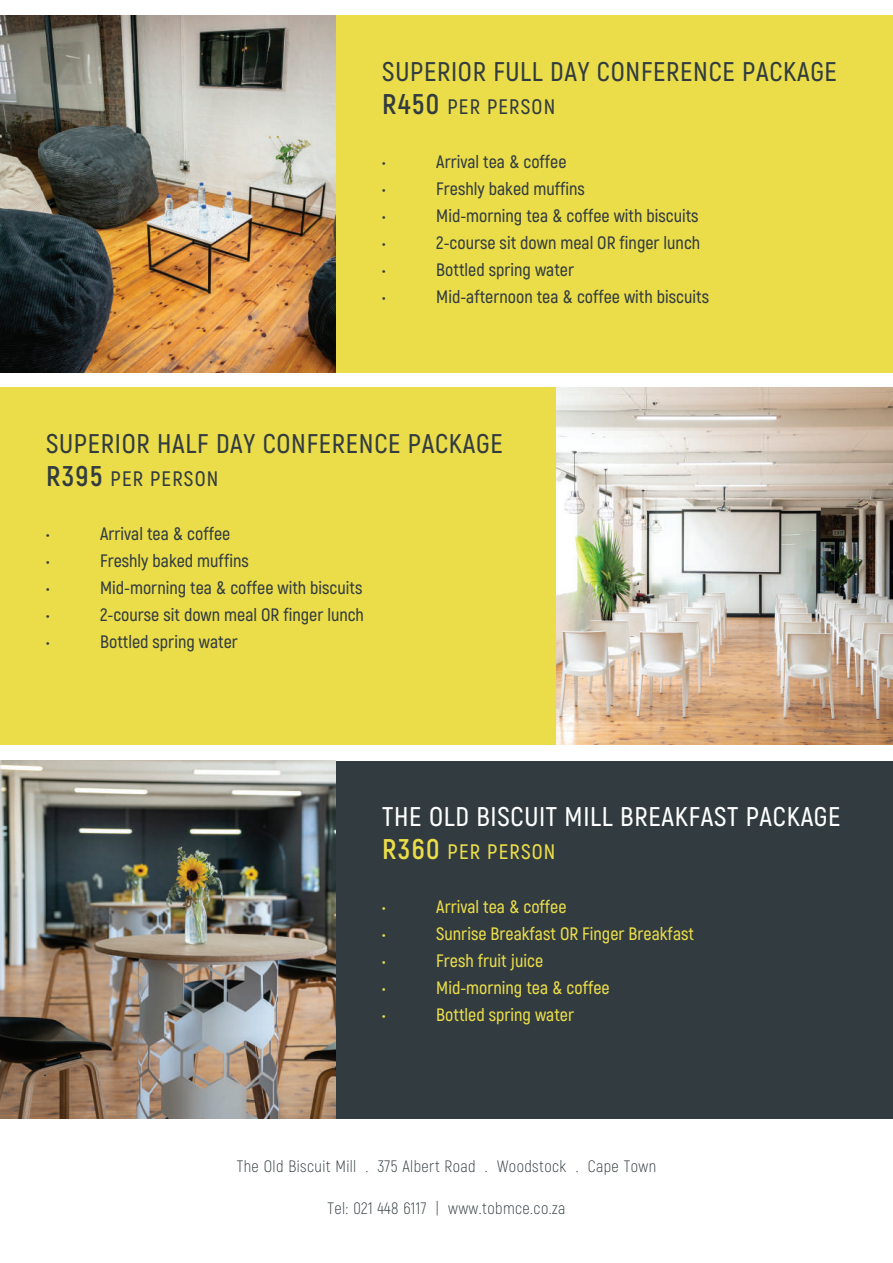
<style>
.page{position:relative;width:893px;height:1263px;background:#fff}
.page>*{position:absolute;margin:0;border:0;box-sizing:border-box;transform-origin:0 0}
.t1{font:600 27px "Akrobat";letter-spacing:.025em;color:#323c40}
.t2{font:600 27px "Akrobat";letter-spacing:.025em;color:#fff}
.t3{font:600 21px "Akrobat";letter-spacing:.055em;color:#323c40}
.t4{font:600 21px "Akrobat";letter-spacing:.055em;color:#ebdd4a}
.t5{font:600 18px "Akrobat";color:#323c40}
.t6{font:600 18px "Akrobat";color:#ebdd4a}
.t7{font:300 16.5px "Akrobat";letter-spacing:.025em;color:#323c40}
.s1{font-weight:700;font-size:28.5px}
</style>
<div class="page">
<img style="left:0;top:15px;width:336px;height:358px">
<div style="left:336px;top:15px;width:556px;height:358px;background:#ebdd4a"></div>
<div style="left:0;top:387px;width:556px;height:358px;background:#ebdd4a"></div>
<img style="left:556px;top:387px;width:337px;height:358px">
<div style="left:336px;top:760px;width:556px;height:358px;background:#323c40"></div>
<img style="left:0;top:761px;width:335px;height:357px">
<h1 class="t1" style="left:382px;top:55px;width:456px">SUPERIOR FULL DAY CONFERENCE PACKAGE</h1>
<p class="t3" style="left:382px;top:93px;width:174px"><span class="s1">R450</span> PER PERSON</p>
<p class="t5" style="left:382px;top:150px;width:5px">•</p>
<p class="t5" style="left:436px;top:150px;width:132px">Arrival tea &amp; coffee</p>
<p class="t5" style="left:382px;top:177px;width:5px">•</p>
<p class="t5" style="left:436px;top:177px;width:150px">Freshly baked muffins</p>
<p class="t5" style="left:382px;top:204px;width:5px">•</p>
<p class="t5" style="left:436px;top:204px;width:264px">Mid-morning tea &amp; coffee with biscuits</p>
<p class="t5" style="left:382px;top:231px;width:5px">•</p>
<p class="t5" style="left:436px;top:231px;width:265px">2-course sit down meal OR finger lunch</p>
<p class="t5" style="left:382px;top:258px;width:5px">•</p>
<p class="t5" style="left:436px;top:258px;width:139px">Bottled spring water</p>
<p class="t5" style="left:382px;top:285px;width:5px">•</p>
<p class="t5" style="left:436px;top:285px;width:274px">Mid-afternoon tea &amp; coffee with biscuits</p>
<h1 class="t1" style="left:46px;top:427px;width:458px">SUPERIOR HALF DAY CONFERENCE PACKAGE</h1>
<p class="t3" style="left:46px;top:465px;width:174px"><span class="s1">R395</span> PER PERSON</p>
<p class="t5" style="left:46px;top:522px;width:5px">•</p>
<p class="t5" style="left:100px;top:522px;width:132px">Arrival tea &amp; coffee</p>
<p class="t5" style="left:46px;top:549px;width:5px">•</p>
<p class="t5" style="left:100px;top:549px;width:150px">Freshly baked muffins</p>
<p class="t5" style="left:46px;top:576px;width:5px">•</p>
<p class="t5" style="left:100px;top:576px;width:264px">Mid-morning tea &amp; coffee with biscuits</p>
<p class="t5" style="left:46px;top:603px;width:5px">•</p>
<p class="t5" style="left:100px;top:603px;width:265px">2-course sit down meal OR finger lunch</p>
<p class="t5" style="left:46px;top:630px;width:5px">•</p>
<p class="t5" style="left:100px;top:630px;width:139px">Bottled spring water</p>
<h1 class="t2" style="left:382px;top:800px;width:460px">THE OLD BISCUIT MILL BREAKFAST PACKAGE</h1>
<p class="t4" style="left:382px;top:839px;width:175px"><span class="s1">R360</span> PER PERSON</p>
<p class="t6" style="left:382px;top:896px;width:5px">•</p>
<p class="t6" style="left:436px;top:896px;width:132px">Arrival tea &amp; coffee</p>
<p class="t6" style="left:382px;top:923px;width:5px">•</p>
<p class="t6" style="left:436px;top:923px;width:259px">Sunrise Breakfast OR Finger Breakfast</p>
<p class="t6" style="left:382px;top:950px;width:5px">•</p>
<p class="t6" style="left:436px;top:950px;width:108px">Fresh fruit juice</p>
<p class="t6" style="left:382px;top:977px;width:5px">•</p>
<p class="t6" style="left:436px;top:977px;width:175px">Mid-morning tea &amp; coffee</p>
<p class="t6" style="left:382px;top:1004px;width:5px">•</p>
<p class="t6" style="left:436px;top:1004px;width:139px">Bottled spring water</p>
<p class="t7" style="left:237px;top:1156px;width:421px">The Old Biscuit Mill . 375 Albert Road . Woodstock . Cape Town</p>
<p class="t7" style="left:327px;top:1198px;width:240px">Tel: 021 448 6117 | www.tobmce.co.za</p>
</div>
